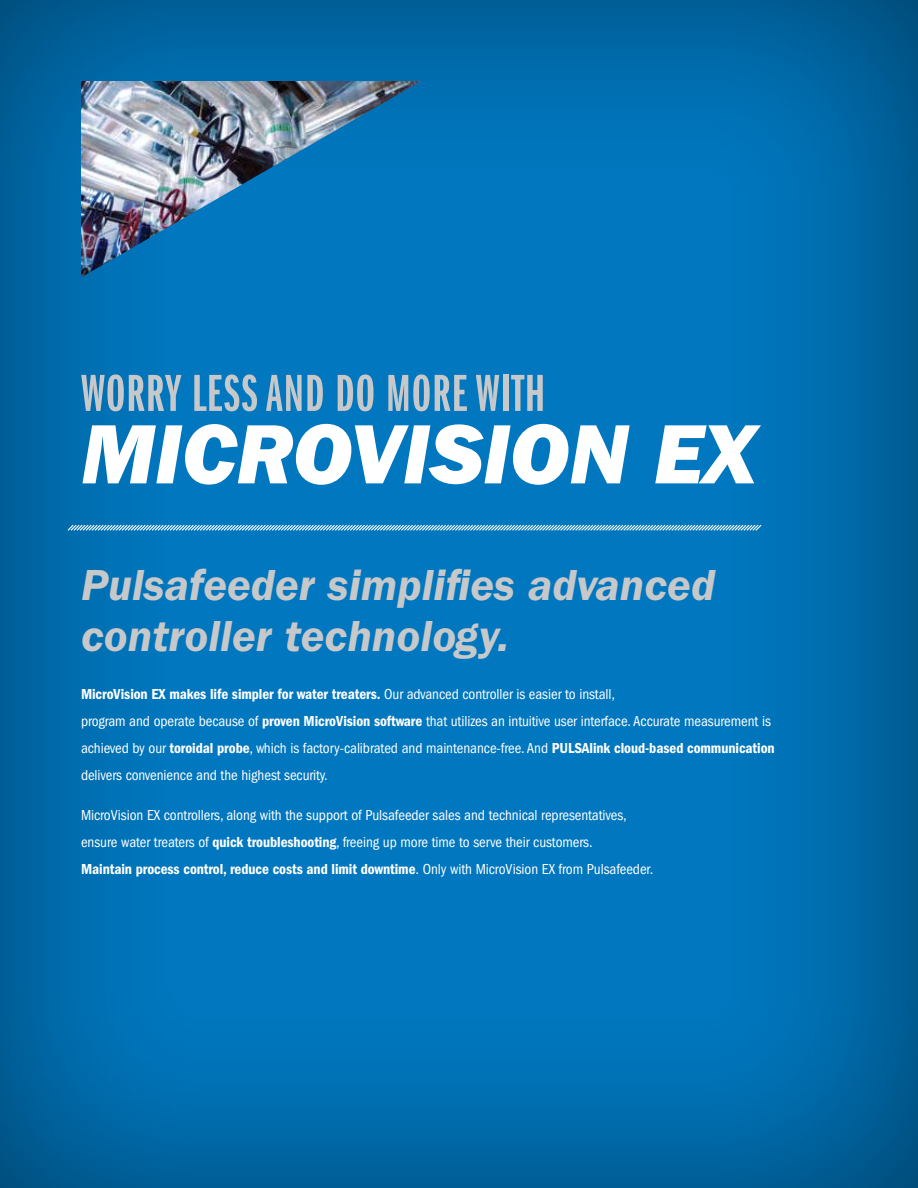
<style>
.page{position:relative;width:918px;height:1188px;background:#fff}
.page>*{position:absolute;margin:0;border:0;box-sizing:border-box;transform-origin:0 0}
.t1{font:87px "ITC Franklin Gothic Std Hvy It";color:#fff}
.t2{font:54px "ITC Franklin Gothic Std Dm X Cp";letter-spacing:.02em;color:#c7c8ca}
.t3{font:italic 600 45px/51px "ITC Franklin Gothic Std";color:#c7c8ca}
.t4{font:condensed 15px/27px "ITC Franklin Gothic Std";letter-spacing:-.005em;color:#fff}
.t5{font:15px "ITC Franklin Gothic Std Dm Cd";letter-spacing:-.005em;color:#fff}
.s1{font-family:"ITC Franklin Gothic Std";font-stretch:condensed}
.s2{font-family:"ITC Franklin Gothic Std Dm Cd";font-stretch:normal}
</style>
<div class="page">
<div style="left:0;top:0;width:918px;height:1188px;background:#000;opacity:.5"></div>
<svg style="left:66px;top:524px;width:697px;height:8px;background:#56a4d2"></svg>
<img style="left:81px;top:81px;width:340px;height:196px">
<h2 class="t2" style="left:81px;top:364px;width:466px">WORRY LESS AND DO MORE WITH</h2>
<h1 class="t1" style="left:81px;top:404px;width:677px">MICROVISION EX</h1>
<h3 class="t3" style="left:81px;top:560px;width:636px">Pulsafeeder simplifies advanced controller technology.</h3>
<p class="t5" style="left:81px;top:685px;width:536px">MicroVision EX makes life simpler for water treaters. <span class="s1">Our advanced controller is easier to install,</span></p>
<p class="t4" style="left:81px;top:707px;width:695px">program and operate because of <span class="s2">proven MicroVision software</span> that utilizes an intuitive user interface. Accurate measurement is achieved by our <span class="s2">toroidal probe</span>, which is factory-calibrated and maintenance-free. And <span class="s2">PULSAlink cloud-based communication </span>delivers convenience and the highest security.</p>
<p class="t4" style="left:81px;top:802px;width:547px">MicroVision EX controllers, along with the support of Pulsafeeder sales and technical representatives, ensure water treaters of <span class="s2">quick troubleshooting</span>, freeing up more time to serve their customers.</p>
<p class="t5" style="left:81px;top:861px;width:574px">Maintain process control, reduce costs and limit downtime<span class="s1">. Only with MicroVision EX from Pulsafeeder.</span></p>
</div>
